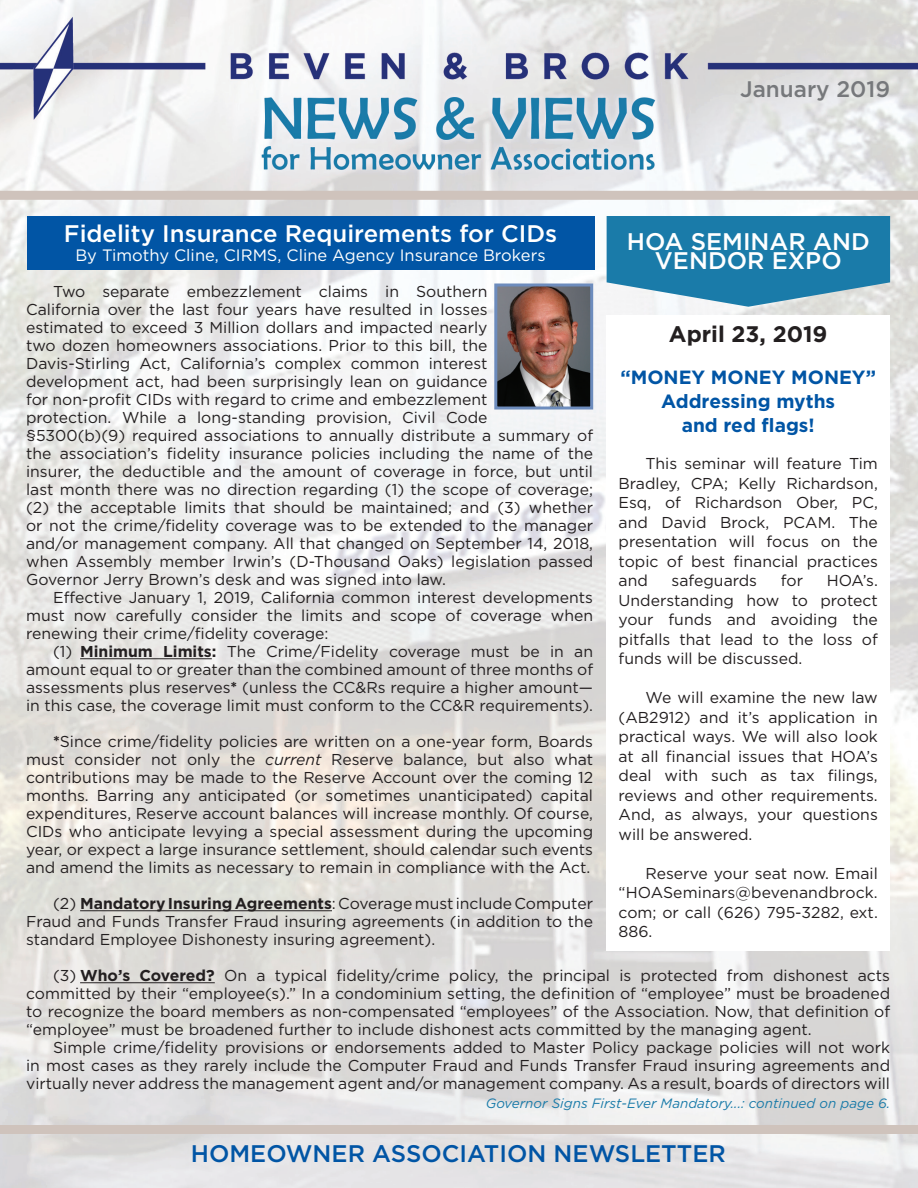
<style>
.page{position:relative;width:918px;height:1188px;background:#fff}
.page>*{position:absolute;margin:0;border:0;box-sizing:border-box;transform-origin:0 0}
.Name_of_Author{font:500 24px/19.5px "Gotham";color:#fff;text-align:center}
.t1{font:500 24px "Gotham";color:#0155a5}
.Article_Title{font:700 22.5px "Gotham";color:#231f20}
.Month_and_Year{font:500 22.5px "Gotham";color:#76787b}
.t2{font:700 19.2px "Gotham";color:#0155a5}
.Name_of_Author-2{font:16.5px "Gotham";color:#fff}
.Body_Copy{font:15.75px/18px "Gotham";color:#231f20;text-align:justify}
.Article_Continues_on{font:italic 13.5px "Gotham";color:#1a7ba9}
.s1{font-weight:700}
.s2{font-style:italic}
</style>
<div class="page">
<img style="left:0;top:0;width:918px;height:1188px">
<div style="left:0;top:1125px;width:918px;height:9px;background:#cfc3bc"></div>
<img style="left:498px;top:288px;width:91px;height:118px">
<div style="left:494px;top:284px;width:99px;height:126px;border:3px solid #6d8cbd"></div>
<div style="left:0;top:191px;width:918px;height:9px;background:#cfc3bc"></div>
<div style="left:27px;top:216px;width:567px;height:54px;background:#0155a5"></div>
<div style="left:606px;top:315px;width:284px;height:635px;background:#fff"></div>
<svg style="left:607px;top:216px;width:283px;height:91px;background:#368ab1"></svg>
<hr style="left:80px;top:659px;width:132px;height:1px;background:#231f20">
<hr style="left:80px;top:911px;width:252px;height:1px;background:#231f20">
<hr style="left:80px;top:983px;width:135px;height:1px;background:#231f20">
<p class="Name_of_Author" style="left:64px;top:223px;width:495px">Fidelity Insurance Requirements for CIDs</p>
<p class="Name_of_Author-2" style="left:76px;top:246px;width:472px">By Timothy Cline, CIRMS, Cline Agency Insurance Brokers</p>
<p class="Month_and_Year" style="left:740px;top:74px;width:151px">January 2019</p>
<p class="Name_of_Author" style="left:627px;top:231px;width:244px">HOA SEMINAR AND<br>VENDOR EXPO</p>
<p class="Body_Copy" style="left:26px;top:282px;width:569px;text-align:left;text-indent:27px">Two separate embezzlement claims in Southern<br>California over the last four years have resulted in losses<br>estimated to exceed 3 Million dollars and impacted nearly<br>two dozen homeowners associations. Prior to this bill, the Davis-Stirling Act, California’s complex common interest development act, had been surprisingly lean on guidance<br>for non-profit CIDs with regard to crime and embezzlement<br>protection. While a long-standing provision, Civil Code<br>§5300(b)(9) required associations to annually distribute a summary of the association’s fidelity insurance policies including the name of the insurer, the deductible and the amount of coverage in force, but until last month there was no direction regarding (1) the scope of coverage; (2) the acceptable limits that should be maintained; and (3) whether or not the crime/fidelity coverage was to be extended to the manager and/or management company. All that changed on September 14, 2018, when Assembly member Irwin’s (D-Thousand Oaks) legislation passed Governor Jerry Brown’s desk and was signed into law.</p>
<p class="Body_Copy" style="left:26px;top:588px;width:569px;text-indent:27px">Effective January 1, 2019, California common interest developments must now carefully consider the limits and scope of coverage when renewing their crime/fidelity coverage:</p>
<p class="Body_Copy" style="left:26px;top:642px;width:569px;text-indent:27px">(1) <span class="s1">Minimum Limits:</span> The Crime/Fidelity coverage must be in an amount equal to or greater than the combined amount of three months of assessments plus reserves<span class="s1">*</span> (unless the CC&amp;Rs require a higher amount— in this case, the coverage limit must conform to the CC&amp;R requirements).</p>
<p class="Body_Copy" style="left:26px;top:732px;width:569px;text-indent:27px"><span class="s1">*</span>Since crime/fidelity policies are written on a one-year form, Boards must consider not only the <span class="s2">current</span> Reserve balance, but also what contributions may be made to the Reserve Account over the coming 12 months. Barring any anticipated (or sometimes unanticipated) capital expenditures, Reserve account balances will increase monthly. Of course, CIDs who anticipate levying a special assessment during the upcoming year, or expect a large insurance settlement, should calendar such events and amend the limits as necessary to remain in compliance with the Act.</p>
<p class="Body_Copy" style="left:26px;top:894px;width:569px;text-indent:27px">(2) <span class="s1">Mandatory Insuring Agreements</span>: Coverage must include Computer Fraud and Funds Transfer Fraud insuring agreements (in addition to the standard Employee Dishonesty insuring agreement).</p>
<p class="Body_Copy" style="left:26px;top:966px;width:866px;text-indent:27px">(3) <span class="s1">Who’s Covered?</span> On a typical fidelity/crime policy, the principal is protected from dishonest acts committed by their “employee(s).” In a condominium setting, the definition of “employee” must be broadened to recognize the board members as non-compensated “employees” of the Association. Now, that definition of “employee” must be broadened further to include dishonest acts committed by the managing agent.</p>
<p class="Body_Copy" style="left:26px;top:1038px;width:866px;text-indent:27px">Simple crime/fidelity provisions or endorsements added to Master Policy package policies will not work in most cases as they rarely include the Computer Fraud and Funds Transfer Fraud insuring agreements and virtually never address the management agent and/or management company. As a result, boards of directors will</p>
<p class="Article_Continues_on" style="left:486px;top:1095px;width:406px">Governor Signs First-Ever Mandatory...: continued on page 6.</p>
<p class="Article_Title" style="left:669px;top:322px;width:160px">April 23, 2019</p>
<p class="t2" style="left:620px;top:367px;width:257px">“MONEY MONEY MONEY”</p>
<p class="t2" style="left:661px;top:391px;width:176px">Addressing myths</p>
<p class="t2" style="left:682px;top:415px;width:135px">and red flags!</p>
<p class="Body_Copy" style="left:619px;top:454px;width:261px;line-height:19.5px;text-indent:27px">This seminar will feature Tim Bradley, CPA; Kelly Richardson, Esq, of Richardson Ober, PC, and David Brock, PCAM. The presentation will focus on the topic of best financial practices and</p>
<p class="Body_Copy" style="left:672px;top:571px;width:87px">safeguards</p>
<p class="Body_Copy" style="left:781px;top:571px;width:24px">for</p>
<p class="Body_Copy" style="left:619px;top:571px;width:261px;line-height:19.5px;text-indent:208px">HOA’s.<br>Understanding how to protect your funds and avoiding the pitfalls that lead to the loss of funds will be discussed.</p>
<p class="Body_Copy" style="left:619px;top:688px;width:261px;line-height:19.5px;text-indent:27px">We will examine the new law (AB2912) and it’s application in practical ways. We will also look at all financial issues that HOA’s deal with such as tax filings, reviews and other requirements.<br>And, as always, your questions will be answered.</p>
<p class="Body_Copy" style="left:619px;top:863px;width:261px;line-height:19.5px;text-indent:27px">Reserve your seat now. Email “HOASeminars@bevenandbrock. com; or call (626) 795-3282, ext.<br>886.</p>
<p class="t1" style="left:191px;top:1137px;width:536px">HOMEOWNER ASSOCIATION NEWSLETTER</p>
</div>
